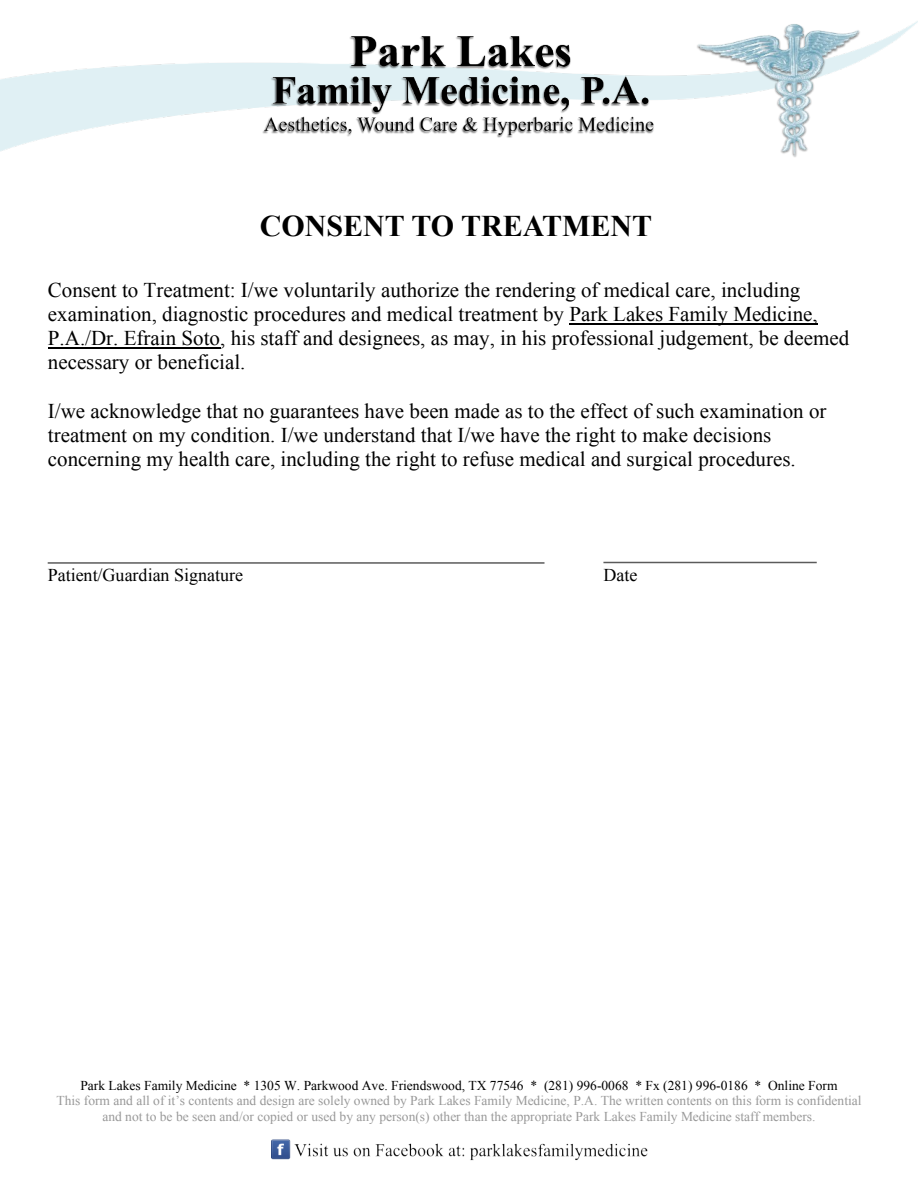
<style>
.page{position:relative;width:918px;height:1188px;background:#fff}
.page>*{position:absolute;margin:0;border:0;box-sizing:border-box;transform-origin:0 0}
.t1{font:700 30px "Times New Roman";color:#000}
.t2{font:21px/24.2px "Times New Roman";color:#000}
.t3{font:18px "Times New Roman";color:#000}
.t4{font:13.5px/15.5px "Times New Roman";color:#999;text-align:center}
.t5{font:13.5px "Times New Roman";color:#000}
</style>
<div class="page">
<img style="left:694px;top:30px;width:169px;height:128px">
<img style="left:699px;top:23px;width:160px;height:132px">
<img style="left:261px;top:62px;width:396px;height:76px">
<img style="left:264px;top:36px;width:390px;height:100px">
<img style="left:271px;top:1139px;width:376px;height:21px">
<hr style="left:569px;top:323px;width:249px;height:2px;background:#000">
<hr style="left:48px;top:348px;width:172px;height:1px;background:#000">
<hr style="left:48px;top:562px;width:496px;height:2px;background:#5b5b5b">
<hr style="left:603px;top:562px;width:214px;height:1px;background:#5b5b5b">
<h1 class="t1" style="left:260px;top:216px;width:394px">CONSENT TO TREATMENT</h1>
<p class="t2" style="left:48px;top:280px;width:803px">Consent to Treatment: I/we voluntarily authorize the rendering of medical care, including examination, diagnostic procedures and medical treatment by Park Lakes Family Medicine, P.A./Dr. Efrain Soto, his staff and designees, as may, in his professional judgement, be deemed necessary or beneficial.</p>
<p class="t2" style="left:48px;top:401px;width:780px">I/we acknowledge that no guarantees have been made as to the effect of such examination or treatment on my condition. I/we understand that I/we have the right to make decisions concerning my health care, including the right to refuse medical and surgical procedures.</p>
<p class="t3" style="left:48px;top:568px;width:197px">Patient/Guardian Signature</p>
<p class="t3" style="left:603px;top:569px;width:35px">Date</p>
<p class="t5" style="left:80px;top:1080px;width:759px">Park Lakes Family Medicine * 1305 W. Parkwood Ave. Friendswood, TX 77546 * (281) 996-0068 * Fx (281) 996-0186 * Online Form</p>
<p class="t4" style="left:56px;top:1094px;width:807px">This form and all of it’s contents and design are solely owned by Park Lakes Family Medicine, P.A. The written contents on this form is confidential and not to be be seen and/or copied or used by any person(s) other than the appropriate Park Lakes Family Medicine staff members.</p>
</div>
